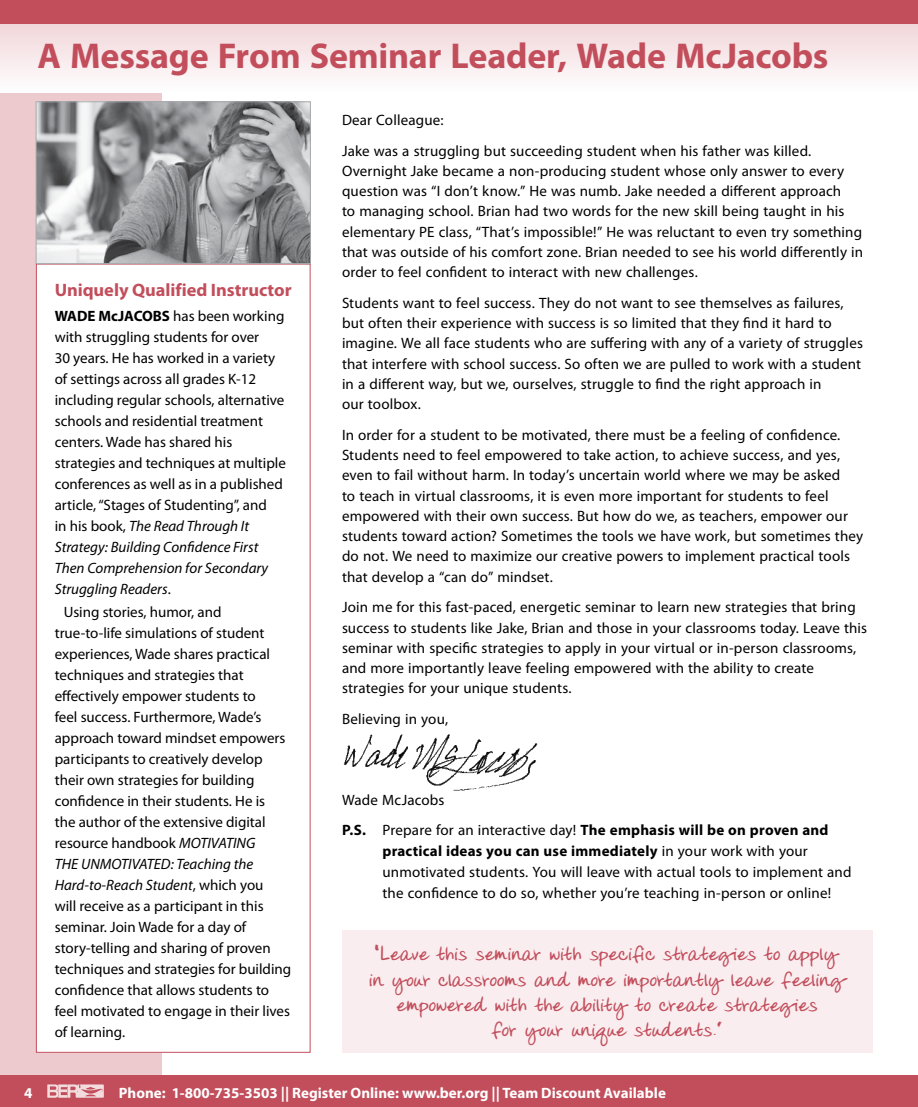
<style>
.page{position:relative;width:918px;height:1107px;background:#fff}
.page>*{position:absolute;margin:0;border:0;box-sizing:border-box;transform-origin:0 0}
.t1{font:700 36px "Myriad Pro";letter-spacing:-.005em;color:#c24e5c}
.t2{font:700 21px/25.2px "Donnys Hand";letter-spacing:.005em;color:#c24e5c;text-align:center}
.t3{font:700 18px "Myriad Pro";letter-spacing:-.005em;color:#c24e5c}
.t4{font:15px/21px "Myriad Pro";letter-spacing:.005em;color:#000}
.t5{font:700 15px "Myriad Pro";color:#fff}
.s1{font-weight:700}
.s2{font-style:italic}
</style>
<div class="page">
<div style="left:0;top:0;width:162px;height:1107px;background:#edcace"></div>
<div style="left:0;top:1076px;width:918px;height:31px;background:#c24e5c"></div>
<svg style="left:47px;top:1084px;width:57px;height:14px"></svg>
<svg style="left:0;top:24px;width:918px;height:68px"></svg>
<div style="left:0;top:0;width:918px;height:24px;background:#c24e5c"></div>
<img style="left:343px;top:734px;width:195px;height:57px">
<div style="left:342px;top:930px;width:531px;height:123px;background:#f9edef"></div>
<div style="left:36px;top:264px;width:274px;height:788px;background:#fff"></div>
<img style="left:38px;top:104px;width:271px;height:158px">
<div style="left:36px;top:102px;width:275px;height:162px;border:1px solid #a7a9ac"></div>
<h1 class="t1" style="left:38px;top:32px;width:793px">A Message From Seminar Leader, Wade McJacobs</h1>
<p class="t3" style="left:55px;top:278px;width:238px">Uniquely Qualified Instructor</p>
<p class="t4" style="left:55px;top:306px;width:233px"><span class="s1">WADE McJACOBS</span> has been working with struggling students for over<br>30 years. He has worked in a variety of settings across all grades K-12 including regular schools, alternative schools and residential treatment centers. Wade has shared his strategies and techniques at multiple conferences as well as in a published article, “Stages of Studenting”, and<br>in his book, <span class="s2">The Read Through It Strategy: Building Confidence First Then Comprehension for Secondary Struggling Readers</span>.</p>
<p class="t4" style="left:55px;top:601px;width:238px;text-indent:9px">Using stories, humor, and true-to-life simulations of student experiences, Wade shares practical techniques and strategies that effectively empower students to<br>feel success. Furthermore, Wade’s approach toward mindset empowers participants to creatively develop their own strategies for building confidence in their students. He is<br>the author of the extensive digital resource handbook <span class="s2">MOTIVATING<br>THE UNMOTIVATED: Teaching the Hard‐to‐Reach Student</span>, which you<br>will receive as a participant in this seminar. Join Wade for a day of story-telling and sharing of proven techniques and strategies for building confidence that allows students to feel motivated to engage in their lives of learning.</p>
<p class="t4" style="left:342px;top:104px;width:471px;line-height:30.8px">Dear Colleague:<br>Jake was a struggling but succeeding student when his father was killed.</p>
<p class="t4" style="left:342px;top:161px;width:523px;line-height:20.2px">Overnight Jake became a non-producing student whose only answer to every question was “I don’t know.” He was numb. Jake needed a different approach<br>to managing school. Brian had two words for the new skill being taught in his elementary PE class, “That’s impossible!” He was reluctant to even try something that was outside of his comfort zone. Brian needed to see his world differently in order to feel confident to interact with new challenges.</p>
<p class="t4" style="left:342px;top:293px;width:522px;line-height:20.2px">Students want to feel success. They do not want to see themselves as failures, but often their experience with success is so limited that they find it hard to imagine. We all face students who are suffering with any of a variety of struggles that interfere with school success. So often we are pulled to work with a student in a different way, but we, ourselves, struggle to find the right approach in<br>our toolbox.</p>
<p class="t4" style="left:342px;top:425px;width:523px;line-height:20.2px">In order for a student to be motivated, there must be a feeling of confidence.<br>Students need to feel empowered to take action, to achieve success, and yes, even to fail without harm. In today’s uncertain world where we may be asked<br>to teach in virtual classrooms, it is even more important for students to feel empowered with their own success. But how do we, as teachers, empower our students toward action? Sometimes the tools we have work, but sometimes they do not. We need to maximize our creative powers to implement practical tools that develop a “can do” mindset.</p>
<p class="t4" style="left:342px;top:597px;width:527px;line-height:20.2px">Join me for this fast-paced, energetic seminar to learn new strategies that bring success to students like Jake, Brian and those in your classrooms today. Leave this seminar with specific strategies to apply in your virtual or in-person classrooms, and more importantly leave feeling empowered with the ability to create strategies for your unique students.</p>
<p class="t4" style="left:342px;top:708px;width:108px">Believing in you,</p>
<p class="t4" style="left:342px;top:785px;width:488px;line-height:30px">Wade McJacobs<br><span class="s1">P.S.</span> Prepare for an interactive day! <span class="s1">The emphasis will be on proven and</span></p>
<p class="t4" style="left:382px;top:840px;width:471px"><span class="s1">practical ideas you can use immediately</span> in your work with your unmotivated students. You will leave with actual tools to implement and the confidence to do so, whether you’re teaching in-person or online!</p>
<h2 class="t2" style="left:369px;top:943px;width:478px">“Leave this seminar with specific strategies to apply in your classrooms and more importantly leave feeling empowered with the ability to create strategies<br>for your unique students.”</h2>
<p class="t5" style="left:24px;top:1083px;width:10px">4</p>
<p class="t5" style="left:119px;top:1083px;width:549px">Phone: 1-800-735-3503 || Register Online: www.ber.org || Team Discount Available</p>
</div>
